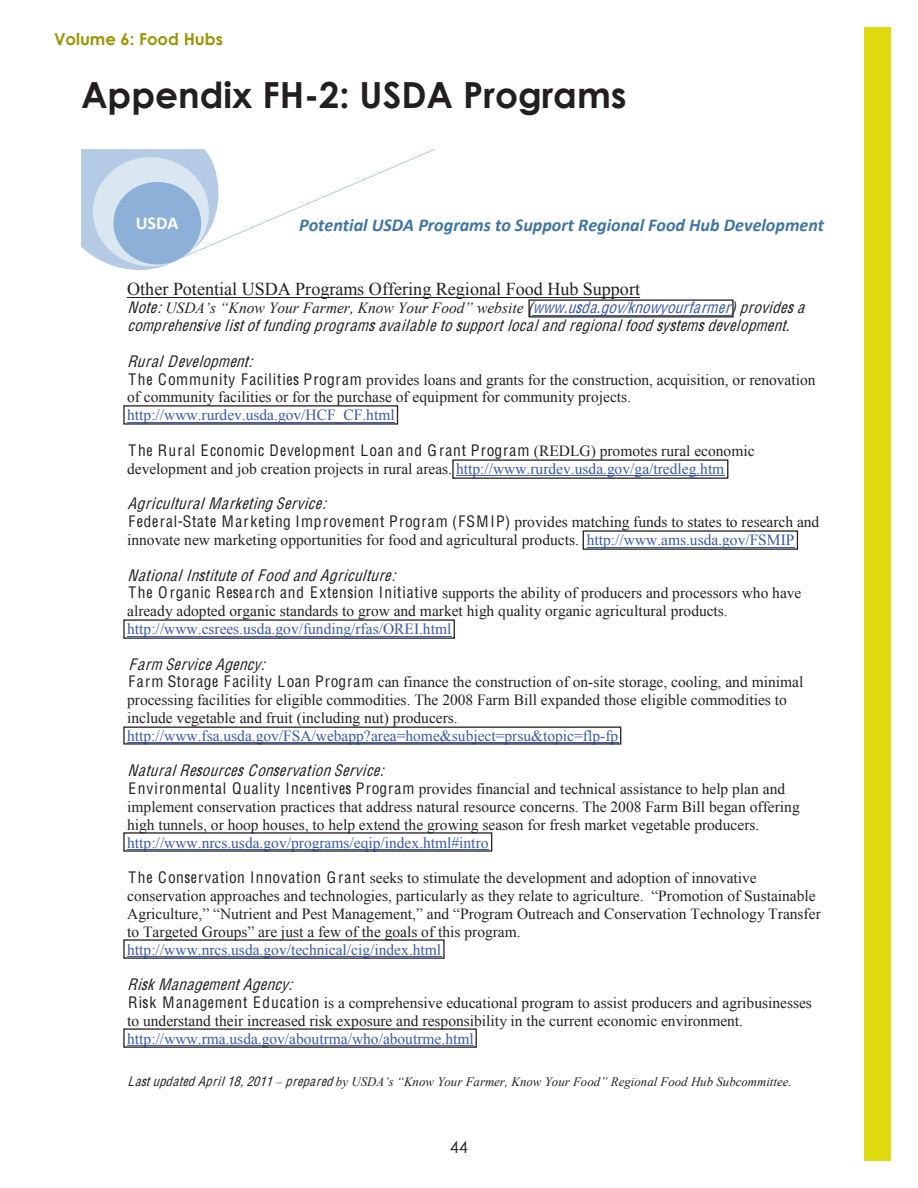
<style>
.page{position:relative;width:918px;height:1188px;background:#fff}
.page>*{position:absolute;margin:0;border:0;box-sizing:border-box;transform-origin:0 0}
.t1{font:700 36px "Century Gothic";color:#231f20}
.t2{font:italic 700 18.15px "Calibri";color:#3f74a4}
.t3{font:18.15px "Times New Roman";color:#231f20}
.t4{font:700 18.15px "Calibri";color:#fff}
.t5{font:700 16.5px "Century Gothic";color:#989605}
.t6{font:16.5px "Century Gothic";color:#231f20}
.t7{font:15.45px/17.9px "Times New Roman";color:#231f20}
.t8{font:15.45px "Times New Roman";color:#3b58a6}
.t9{font:italic 15.45px "Helvetica LTMM 1 1000";color:#231f20}
.t10{font:italic 15.45px "Times New Roman";color:#231f20}
.t11{font:15.45px "Helvetica LTMM 1 1000";letter-spacing:.055em;color:#231f20}
.t12{font:italic 12.9px "Times New Roman";color:#231f20}
.s1{font-family:"Helvetica LTMM 1 1000"}
.s2{font-family:"Helvetica LTMM 1 667"}
.s3{font-family:"Helvetica LTMM 1 734"}
.s4{font-family:"Helvetica LTMM 1 1000";color:#3b58a6}
.s5{font-family:"Helvetica LTMM 1 534";color:#3b58a6}
.s6{font-family:"Helvetica LTMM 1 667";color:#3b58a6}
.s7{font-family:"Helvetica LTMM 1 1";color:#3b58a6}
.s8{font-family:"Helvetica LTMM 1 734";color:#3b58a6}
.s9{font-family:"Helvetica LTMM 1 534"}
.s10{font-family:"Times New Roman"}
.s11{color:#3b58a6}
</style>
<div class="page">
<div style="left:864px;top:27px;width:27px;height:1134px;background:#dfda0f"></div>
<svg style="left:81px;top:148px;width:354px;height:122px"></svg>
<hr style="left:127px;top:297px;width:513px;height:1px;background:#231f20">
<hr style="left:532px;top:315px;width:199px;height:1px;background:#3b58a6">
<hr style="left:127px;top:422px;width:268px;height:1px;background:#3b58a6">
<hr style="left:456px;top:475px;width:269px;height:1px;background:#3b58a6">
<hr style="left:587px;top:547px;width:208px;height:1px;background:#3b58a6">
<hr style="left:127px;top:636px;width:324px;height:1px;background:#3b58a6">
<hr style="left:127px;top:742px;width:491px;height:1px;background:#3b58a6">
<hr style="left:127px;top:849px;width:362px;height:1px;background:#3b58a6">
<hr style="left:127px;top:956px;width:314px;height:1px;background:#3b58a6">
<hr style="left:127px;top:1045px;width:347px;height:1px;background:#3b58a6">
<div style="left:123px;top:1028px;width:354px;height:20px;border:1px solid #231f20"></div>
<div style="left:528px;top:299px;width:206px;height:19px;border:1px solid #231f20"></div>
<div style="left:123px;top:405px;width:275px;height:20px;border:1px solid #231f20"></div>
<div style="left:452px;top:459px;width:276px;height:20px;border:1px solid #231f20"></div>
<div style="left:583px;top:530px;width:215px;height:20px;border:1px solid #231f20"></div>
<div style="left:123px;top:619px;width:332px;height:20px;border:1px solid #231f20"></div>
<div style="left:123px;top:727px;width:498px;height:18px;border:1px solid #231f20"></div>
<div style="left:123px;top:939px;width:322px;height:20px;border:1px solid #231f20"></div>
<p class="t5" style="left:54px;top:29px;width:170px">Volume 6: Food Hubs</p>
<h1 class="t1" style="left:81px;top:72px;width:547px">Appendix FH-2: USDA Programs</h1>
<p class="t4" style="left:136px;top:218px;width:44px">USDA</p>
<p class="t2" style="left:299px;top:219px;width:527px">Potential USDA Programs to Support Regional Food Hub Development</p>
<p class="t3" style="left:127px;top:283px;width:514px">Other Potential USDA Programs Offering Regional Food Hub Support</p>
<p class="t10" style="left:128px;top:303px;width:683px"><span class="s1">No</span><span class="s2">t</span><span class="s3">e</span><span class="s1">:</span> USDA ’s “Kn o w Yo u r Fa r m e r, Kn o w Yo u r Fo o d ” w e b s i t e <span class="s1">(</span><span class="s4">www</span><span class="s5">.</span><span class="s4">u</span><span class="s6">s</span><span class="s4">da</span><span class="s5">.</span><span class="s4">gov</span><span class="s7">/</span><span class="s8">k</span><span class="s4">nowyour</span><span class="s6">f</span><span class="s4">arm</span><span class="s8">e</span><span class="s4">r</span><span class="s1">) provid</span><span class="s3">e</span><span class="s2">s</span> <span class="s1">a</span></p>
<p class="t9" style="left:128px;top:317px;width:668px"><span class="s3">c</span>ompr<span class="s3">e</span>h<span class="s3">e</span>n<span class="s2">s</span>iv<span class="s3">e</span> li<span class="s2">st</span> o<span class="s2">f f</span>unding program<span class="s2">s</span> availabl<span class="s3">e</span> <span class="s2">t</span>o <span class="s2">s</span>uppor<span class="s2">t</span> lo<span class="s3">c</span>al and r<span class="s3">e</span>gional <span class="s2">f</span>ood <span class="s2">s</span>y<span class="s2">st</span><span class="s3">e</span>m<span class="s2">s</span> d<span class="s3">e</span>v<span class="s3">e</span>lopm<span class="s3">e</span>n<span class="s2">t</span><span class="s9">.</span></p>
<p class="t9" style="left:127px;top:353px;width:132px">Rural D<span class="s3">e</span>v<span class="s3">e</span>lopm<span class="s3">e</span>n<span class="s2">t</span>:</p>
<p class="t7" style="left:127px;top:372px;width:690px"><span class="s1">Th</span><span class="s3">e</span> <span class="s1">Community Fa</span><span class="s3">c</span><span class="s1">iliti</span><span class="s3">e</span><span class="s2">s</span> <span class="s1">Program</span> provides loans and grants for the construction, acquisition, or renovation of community facilities or for the purchase of equipment for community projects.</p>
<p class="t8" style="left:127px;top:410px;width:269px">http://www.rurdev.usda.gov/HCF_CF.html</p>
<p class="t11" style="left:128px;top:442px;width:628px">Th<span class="s3">e</span> Rural E<span class="s3">c</span>onomi<span class="s3">c</span> D<span class="s3">e</span>v<span class="s3">e</span>lopm<span class="s3">e</span>nt Loan and Grant Program <span class="s10">(REDLG) promotes rural economic</span></p>
<p class="t7" style="left:127px;top:461px;width:599px">development and job creation projects in rural areas. <span class="s11">http://www.rurdev.usda.gov/ga/tredleg.htm</span></p>
<p class="t9" style="left:128px;top:495px;width:205px">Agri<span class="s3">c</span>ul<span class="s2">t</span>ural Mar<span class="s3">ke</span><span class="s2">t</span>ing S<span class="s3">e</span>rvi<span class="s3">ce</span>:</p>
<p class="t7" style="left:127px;top:514px;width:694px"><span class="s1">F</span><span class="s3">e</span><span class="s1">d</span><span class="s3">e</span><span class="s1">ral-Stat</span><span class="s3">e</span> <span class="s1">Mark</span><span class="s3">e</span><span class="s1">ting Improv</span><span class="s3">e</span><span class="s1">m</span><span class="s3">e</span><span class="s1">nt Program (FSMIP)</span> provides matching funds to states to research and innovate new marketing opportunities for food and agricultural products. <span class="s11">http://www.ams.usda.gov/FSMIP</span></p>
<p class="t9" style="left:128px;top:566px;width:275px">Na<span class="s2">t</span>ional In<span class="s2">st</span>i<span class="s2">t</span>u<span class="s2">t</span><span class="s3">e</span> o<span class="s2">f</span> Food and Agri<span class="s3">c</span>ul<span class="s2">t</span>ur<span class="s3">e</span>:</p>
<p class="t7" style="left:127px;top:586px;width:676px"><span class="s1">Th</span><span class="s3">e</span> <span class="s1">Organi</span><span class="s3">c</span> <span class="s1">R</span><span class="s3">e</span><span class="s2">s</span><span class="s3">e</span><span class="s1">ar</span><span class="s3">c</span><span class="s1">h and Ext</span><span class="s3">e</span><span class="s1">n</span><span class="s2">s</span><span class="s1">ion Initiativ</span><span class="s3">e</span> supports the ability of producers and processors who have already adopted organic standards to grow and market high quality organic agricultural products.</p>
<p class="t8" style="left:127px;top:623px;width:326px">http://www.csrees.usda.gov/funding/rfas/OREI.html</p>
<p class="t9" style="left:128px;top:655px;width:143px">Farm S<span class="s3">e</span>rvi<span class="s3">ce</span> Ag<span class="s3">e</span>n<span class="s3">c</span>y:</p>
<p class="t7" style="left:127px;top:675px;width:678px"><span class="s1">Farm Storag</span><span class="s3">e</span> <span class="s1">Fa</span><span class="s3">c</span><span class="s1">ility Loan Program</span> can finance the construction of on-site storage, cooling, and minimal processing facilities for eligible commodities. The 2008 Farm Bill expanded those eligible commodities to include vegetable and fruit (including nut) producers.</p>
<p class="t8" style="left:127px;top:730px;width:493px">http://www.fsa.usda.gov/FSA/webapp?area=home&amp;subject=prsu&amp;topic=flp-fp</p>
<p class="t9" style="left:128px;top:762px;width:263px">Na<span class="s2">t</span>ural R<span class="s3">e</span><span class="s2">s</span>our<span class="s3">ce</span><span class="s2">s</span> Con<span class="s2">s</span><span class="s3">e</span>rva<span class="s2">t</span>ion S<span class="s3">e</span>rvi<span class="s3">ce</span>:</p>
<p class="t7" style="left:127px;top:782px;width:674px"><span class="s1">Environm</span><span class="s3">e</span><span class="s1">ntal Quality In</span><span class="s3">ce</span><span class="s1">ntiv</span><span class="s3">e</span><span class="s2">s</span> <span class="s1">Program</span> provides financial and technical assistance to help plan and implement conservation practices that address natural resource concerns. The 2008 Farm Bill began offering high tunnels, or hoop houses, to help extend the growing season for fresh market vegetable producers.</p>
<p class="t8" style="left:127px;top:837px;width:363px">http://www.nrcs.usda.gov/programs/eqip/index.html#intro</p>
<p class="t7" style="left:127px;top:871px;width:695px"><span class="s1">Th</span><span class="s3">e</span> <span class="s1">Con</span><span class="s2">s</span><span class="s3">e</span><span class="s1">rvation Innovation Grant</span> seeks to stimulate the development and adoption of innovative conservation approaches and technologies, particularly as they relate to agriculture. “Promotion of Sustainable Agriculture,” “Nutrient and Pest Management,” and “Program Outreach and Conservation Technology Transfer to Targeted Groups” are just a few of the goals of this program.</p>
<p class="t8" style="left:127px;top:944px;width:315px">http://www.nrcs.usda.gov/technical/cig/index.html</p>
<p class="t9" style="left:127px;top:976px;width:172px">Ri<span class="s2">s</span><span class="s3">k</span> Manag<span class="s3">e</span>m<span class="s3">e</span>n<span class="s2">t</span> Ag<span class="s3">e</span>n<span class="s3">c</span>y:</p>
<p class="t7" style="left:127px;top:995px;width:686px"><span class="s1">Ri</span><span class="s2">s</span><span class="s1">k Manag</span><span class="s3">e</span><span class="s1">m</span><span class="s3">e</span><span class="s1">nt Edu</span><span class="s3">c</span><span class="s1">ation</span> is a comprehensive educational program to assist producers and agribusinesses to understand their increased risk exposure and responsibility in the current economic environment.</p>
<p class="t8" style="left:127px;top:1033px;width:348px">http://www.rma.usda.gov/aboutrma/who/aboutrme.html</p>
<p class="t12" style="left:128px;top:1077px;width:666px"><span class="s1">La</span><span class="s2">st</span><span class="s1">upda</span><span class="s2">t</span><span class="s3">e</span><span class="s1">dApril18</span><span class="s9">,</span><span class="s1">2011</span>– <span class="s1">pr</span><span class="s3">e</span><span class="s1">par</span><span class="s3">e</span><span class="s1">d</span>by USDA’s “Know Your Farmer, Know Your Food” Regional Food Hub Subcommittee.</p>
<p class="t6" style="left:450px;top:1137px;width:20px">44</p>
</div>
